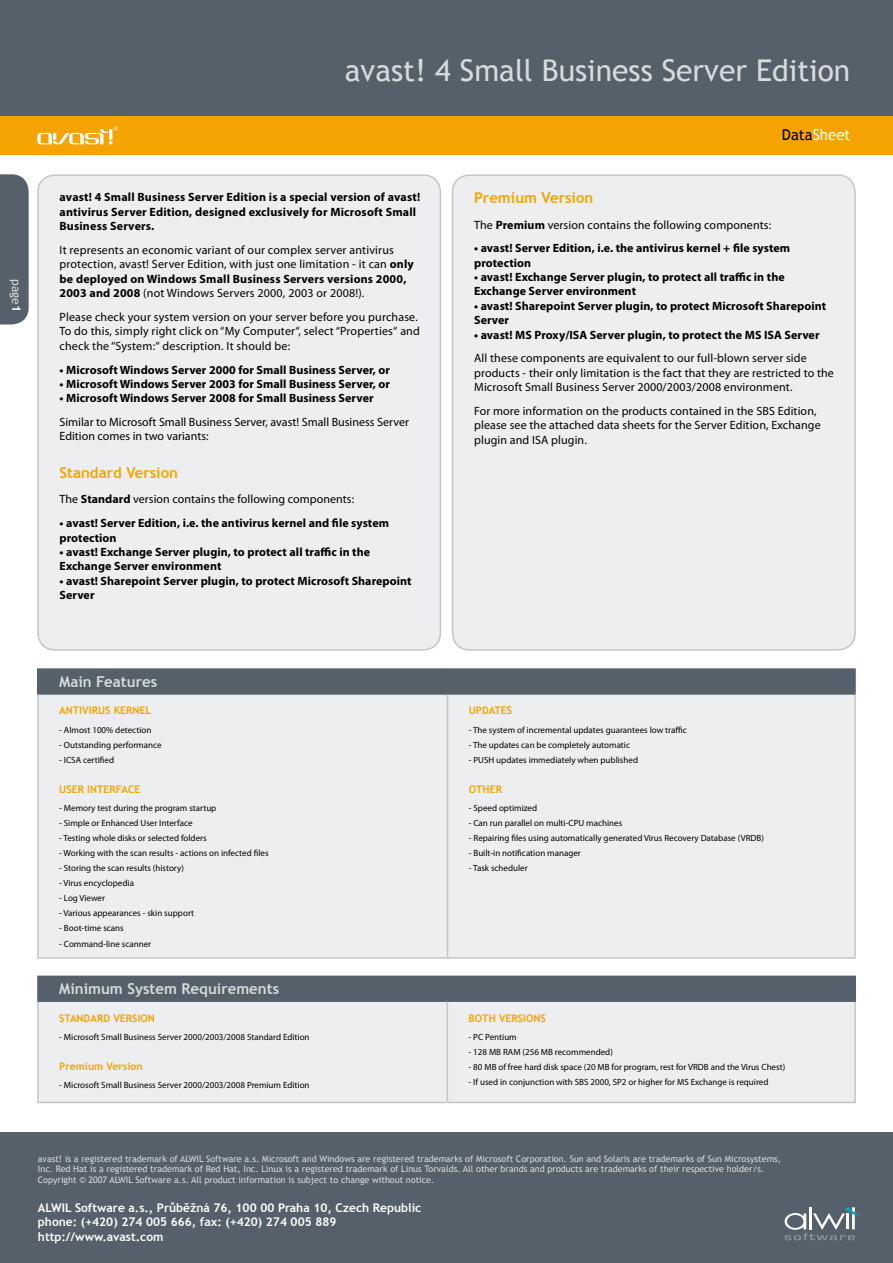
<style>
.page{position:relative;width:893px;height:1263px;background:#fff}
.page>*{position:absolute;margin:0;border:0;box-sizing:border-box;transform-origin:0 0}
.t1{font:30px "Trebuchet MS";color:#d8dbdc}
.t2{font:700 15px "Trebuchet MS";color:#d8dbdc}
.t3{font:700 15px "Trebuchet MS";color:#f5a300}
.t4{font:15px "Trebuchet MS";color:#fff}
.t5{font:12px/14.4px "Myriad Pro";letter-spacing:.01em;color:#000}
.t6{font:700 12px/14.4px "Myriad Pro";letter-spacing:.005em;color:#000}
.t7{font:700 12px/14.4px "Trebuchet MS";color:#fff}
.t8{font:12px "Trebuchet MS";color:#d8dbdc}
.t9{font:700 10.5px "Trebuchet MS";color:#f5a300}
.t10{font:9px "Myriad Pro";color:#000}
.t11{font:9px/10.8px "Trebuchet MS";color:#d8dbdc}
.s1{font-weight:700;color:#fff}
.s2{font-weight:700}
.s3{color:#000}
</style>
<div class="page">
<div style="left:0;top:0;width:893px;height:123px;background:#55606b"></div>
<div style="left:0;top:117px;width:893px;height:38px;background:#f5a300"></div>
<div style="left:0;top:174px;width:29px;height:150px;background:#55606b"></div>
<div style="left:0;top:1132px;width:893px;height:131px;background:#55606b"></div>
<svg style="left:784px;top:1207px;width:78px;height:33px"></svg>
<svg style="left:37px;top:126px;width:81px;height:18px"></svg>
<div style="left:38px;top:175px;width:402px;height:475px;background:#edeeef;border-radius:17px"></div>
<div style="left:37px;top:174px;width:404px;height:477px;border:2px solid #c3c5c8;border-radius:17px"></div>
<div style="left:453px;top:175px;width:402px;height:475px;background:#edeeef;border-radius:17px"></div>
<div style="left:452px;top:174px;width:404px;height:477px;border:2px solid #c3c5c8;border-radius:17px"></div>
<div style="left:38px;top:669px;width:817px;height:25px;background:#55606b"></div>
<div style="left:39px;top:695px;width:815px;height:262px;background:#edeeef"></div>
<hr style="left:37px;top:695px;width:2px;height:262px;background:#c3c5c8">
<hr style="left:447px;top:695px;width:1px;height:262px;background:#c3c5c8">
<hr style="left:854px;top:695px;width:2px;height:262px;background:#c3c5c8">
<hr style="left:37px;top:957px;width:411px;height:2px;background:#c3c5c8">
<hr style="left:448px;top:957px;width:408px;height:2px;background:#c3c5c8">
<hr style="left:37px;top:668px;width:411px;height:2px;background:#55606b">
<hr style="left:37px;top:670px;width:2px;height:23px;background:#55606b">
<hr style="left:448px;top:668px;width:408px;height:2px;background:#55606b">
<hr style="left:854px;top:670px;width:2px;height:23px;background:#55606b">
<hr style="left:37px;top:693px;width:411px;height:2px;background:#55606b">
<hr style="left:448px;top:693px;width:408px;height:2px;background:#55606b">
<div style="left:38px;top:976px;width:817px;height:25px;background:#55606b"></div>
<div style="left:39px;top:1002px;width:815px;height:100px;background:#edeeef"></div>
<hr style="left:37px;top:1002px;width:2px;height:100px;background:#c3c5c8">
<hr style="left:447px;top:1002px;width:1px;height:100px;background:#c3c5c8">
<hr style="left:854px;top:1002px;width:2px;height:100px;background:#c3c5c8">
<hr style="left:37px;top:1102px;width:410px;height:1px;background:#c3c5c8">
<hr style="left:447px;top:1102px;width:409px;height:1px;background:#c3c5c8">
<hr style="left:37px;top:975px;width:410px;height:2px;background:#55606b">
<hr style="left:37px;top:977px;width:2px;height:23px;background:#55606b">
<hr style="left:447px;top:975px;width:409px;height:2px;background:#55606b">
<hr style="left:854px;top:977px;width:2px;height:23px;background:#55606b">
<hr style="left:37px;top:1000px;width:410px;height:2px;background:#55606b">
<hr style="left:447px;top:1000px;width:409px;height:2px;background:#55606b">
<h3 class="t8" style="left:24px;top:279px;width:34px;rotate:90deg">page<span class="s1">1</span></h3>
<h1 class="t1" style="left:345px;top:53px;width:507px">avast! 4 Small Business Server Edition</h1>
<h3 class="t6" style="left:60px;top:190px;width:362px">avast! 4 Small Business Server Edition is a special version of avast! antivirus Server Edition, designed exclusively for Microsoft Small<br>Business Servers.</h3>
<p class="t5" style="left:60px;top:243px;width:356px">It represents an economic variant of our complex server antivirus protection, avast! Server Edition, with just one limitation - it can <span class="s2">only be deployed on Windows Small Business Servers versions 2000, 2003 and 2008</span> (not Windows Servers 2000, 2003 or 2008!).</p>
<h3 class="t5" style="left:60px;top:310px;width:362px">Please check your system version on your server before you purchase.<br>To do this, simply right click on “My Computer“, select “Properties“ and check the “System:“ description. It should be:</h3>
<h3 class="t6" style="left:60px;top:362px;width:332px">• Microsoft Windows Server 2000 for Small Business Server, or</h3>
<h3 class="t6" style="left:60px;top:376px;width:332px">• Microsoft Windows Server 2003 for Small Business Server, or</h3>
<h3 class="t6" style="left:60px;top:391px;width:316px">• Microsoft Windows Server 2008 for Small Business Server</h3>
<h3 class="t5" style="left:60px;top:415px;width:351px">Similar to Microsoft Small Business Server, avast! Small Business Server<br>Edition comes in two variants:</h3>
<h2 class="t3" style="left:60px;top:464px;width:120px">Standard Version</h2>
<h3 class="t5" style="left:60px;top:492px;width:296px">The <span class="s2">Standard</span> version contains the following components:</h3>
<h3 class="t6" style="left:60px;top:516px;width:331px">• avast! Server Edition, i.e. the antivirus kernel and file system protection</h3>
<h3 class="t6" style="left:60px;top:544px;width:312px">• avast! Exchange Server plugin, to protect all traffic in the<br>Exchange Server environment</h3>
<h3 class="t6" style="left:60px;top:573px;width:354px">• avast! Sharepoint Server plugin, to protect Microsoft Sharepoint<br>Server</h3>
<h2 class="t4" style="left:782px;top:126px;width:70px"><span class="s3">Data</span>Sheet</h2>
<h2 class="t3" style="left:474px;top:189px;width:121px">Premium Version</h2>
<h3 class="t5" style="left:474px;top:217px;width:299px">The <span class="s2">Premium</span> version contains the following components:</h3>
<h3 class="t6" style="left:474px;top:241px;width:318px">• avast! Server Edition, i.e. the antivirus kernel + file system protection</h3>
<h3 class="t6" style="left:474px;top:269px;width:312px">• avast! Exchange Server plugin, to protect all traffic in the<br>Exchange Server environment</h3>
<h3 class="t6" style="left:474px;top:298px;width:354px">• avast! Sharepoint Server plugin, to protect Microsoft Sharepoint<br>Server</h3>
<h3 class="t6" style="left:474px;top:327px;width:347px">• avast! MS Proxy/ISA Server plugin, to protect the MS ISA Server</h3>
<h3 class="t5" style="left:474px;top:351px;width:361px">All these components are equivalent to our full-blown server side products - their only limitation is the fact that they are restricted to the<br>Microsoft Small Business Server 2000/2003/2008 environment.</h3>
<h3 class="t5" style="left:474px;top:404px;width:348px">For more information on the products contained in the SBS Edition, please see the attached data sheets for the Server Edition, Exchange plugin and ISA plugin.</h3>
<h2 class="t2" style="left:59px;top:672px;width:99px">Main Features</h2>
<p class="t9" style="left:59px;top:704px;width:94px">ANTIVIRUS KERNEL</p>
<p class="t10" style="left:59px;top:724px;width:94px">- Almost 100% detection</p>
<p class="t10" style="left:59px;top:739px;width:104px">- Outstanding performance</p>
<p class="t10" style="left:59px;top:754px;width:56px">- ICSA certified</p>
<p class="t9" style="left:59px;top:782px;width:83px">USER INTERFACE</p>
<p class="t10" style="left:59px;top:802px;width:159px">- Memory test during the program startup</p>
<p class="t10" style="left:59px;top:817px;width:135px">- Simple or Enhanced User Interface</p>
<p class="t10" style="left:59px;top:832px;width:149px">- Testing whole disks or selected folders</p>
<p class="t10" style="left:59px;top:848px;width:211px">- Working with the scan results - actions on infected files</p>
<p class="t10" style="left:59px;top:863px;width:126px">- Storing the scan results (history)</p>
<p class="t10" style="left:59px;top:878px;width:76px">- Virus encyclopedia</p>
<p class="t10" style="left:59px;top:893px;width:47px">- Log Viewer</p>
<p class="t10" style="left:59px;top:908px;width:136px">- Various appearances - skin support</p>
<p class="t10" style="left:59px;top:923px;width:66px">- Boot-time scans</p>
<p class="t10" style="left:59px;top:938px;width:93px">- Command-line scanner</p>
<h2 class="t2" style="left:59px;top:979px;width:221px">Minimum System Requirements</h2>
<p class="t9" style="left:59px;top:1011px;width:13px">Standard</p>
<p class="t9" style="left:113px;top:1011px;width:14px">Version</p>
<p class="t10" style="left:59px;top:1031px;width:252px">- Microsoft Small Business Server 2000/2003/2008 Standard Edition</p>
<p class="t9" style="left:59px;top:1059px;width:85px">Premium Version</p>
<p class="t10" style="left:59px;top:1079px;width:252px">- Microsoft Small Business Server 2000/2003/2008 Premium Edition</p>
<p class="t9" style="left:469px;top:704px;width:45px">UPDATES</p>
<p class="t10" style="left:469px;top:724px;width:219px">- The system of incremental updates guarantees low traffic</p>
<p class="t10" style="left:469px;top:739px;width:163px">- The updates can be completely automatic</p>
<p class="t10" style="left:469px;top:754px;width:171px">- PUSH updates immediately when published</p>
<p class="t9" style="left:469px;top:782px;width:35px">OTHER</p>
<p class="t10" style="left:469px;top:802px;width:70px">- Speed optimized</p>
<p class="t10" style="left:469px;top:817px;width:155px">- Can run parallel on multi-CPU machines</p>
<p class="t10" style="left:469px;top:832px;width:297px">- Repairing files using automatically generated Virus Recovery Database (VRDB)</p>
<p class="t10" style="left:469px;top:848px;width:114px">- Built-in notification manager</p>
<p class="t10" style="left:469px;top:863px;width:60px">- Task scheduler</p>
<p class="t9" style="left:469px;top:1011px;width:14px">Both</p>
<p class="t9" style="left:499px;top:1011px;width:7px">versions</p>
<p class="t10" style="left:469px;top:1031px;width:50px">- PC Pentium</p>
<p class="t10" style="left:469px;top:1046px;width:146px">- 128 MB RAM (256 MB recommended)</p>
<p class="t10" style="left:469px;top:1062px;width:318px">- 80 MB of free hard disk space (20 MB for program, rest for VRDB and the Virus Chest)</p>
<p class="t10" style="left:469px;top:1077px;width:301px">- If used in conjunction with SBS 2000, SP2 or higher for MS Exchange is required</p>
<p class="t11" style="left:38px;top:1153px;width:745px">avast! is a registered trademark of ALWIL Software a.s. Microsoft and Windows are registered trademarks of Microsoft Corporation. Sun and Solaris are trademarks of Sun Microsystems,<br>Inc. Red Hat is a registered trademark of Red Hat, Inc. Linux is a registered trademark of Linus Torvalds. All other brands and products are trademarks of their respective holder/s.<br>Copyright © 2007 ALWIL Software a.s. All product information is subject to change without notice.</p>
<h3 class="t7" style="left:38px;top:1200px;width:385px">ALWIL Software a.s., Průběžná 76, 100 00 Praha 10, Czech Republic phone: (+420) 274 005 666, fax: (+420) 274 005 889 http://www.avast.com</h3>
</div>
